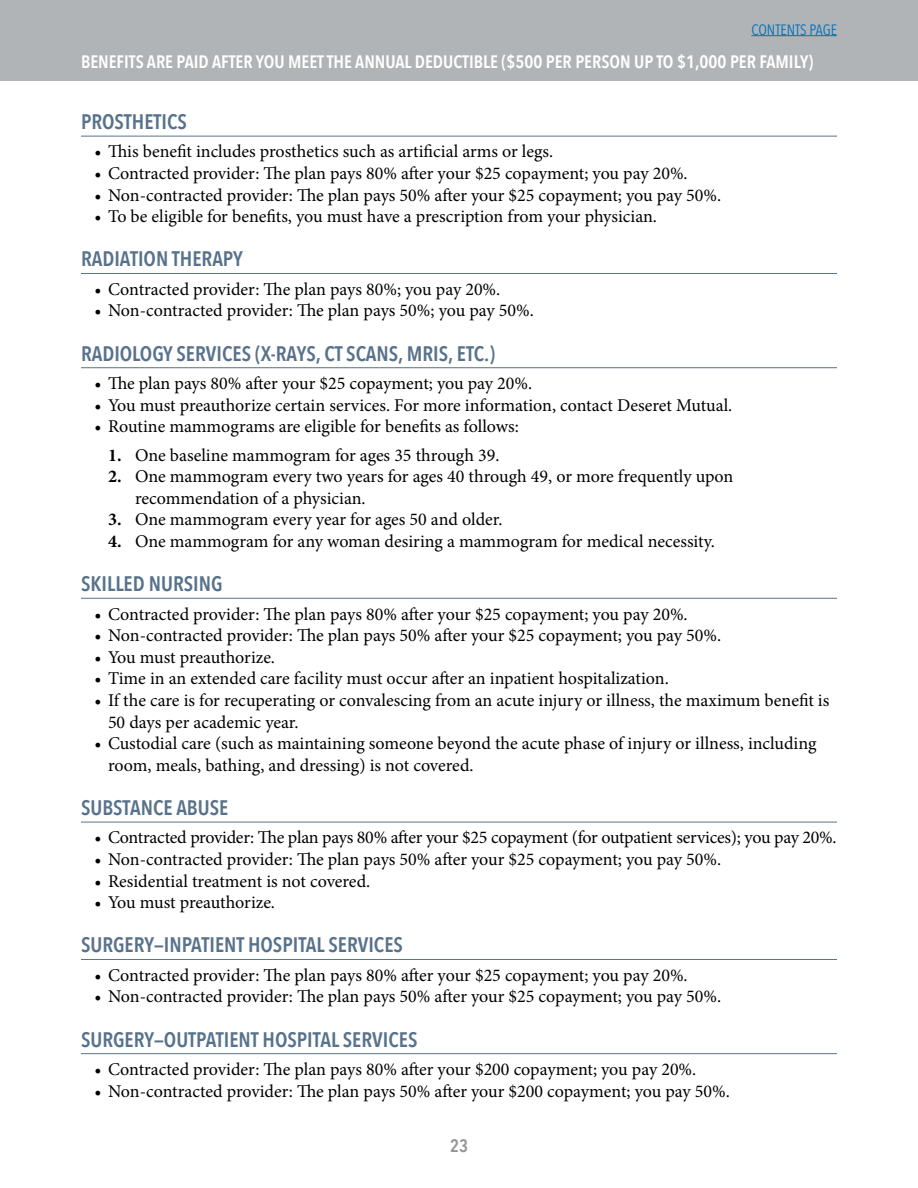
<style>
.page{position:relative;width:918px;height:1188px;background:#fff}
.page>*{position:absolute;margin:0;border:0;box-sizing:border-box;transform-origin:0 0}
.t1{font:600 21px "Avenir Next Condensed";color:#58728b}
.t2{font:18px/21.6px "Minion Pro";letter-spacing:-.005em;color:#000}
.t3{font:600 18px "Avenir Next Condensed";color:#fff}
.t4{font:600 18px "Avenir Next Condensed";color:#939598}
.t5{font:15px "Avenir Next Condensed";color:#0072bc}
.s1{font-weight:700}
</style>
<div class="page">
<hr style="left:81px;top:136px;width:756px;height:1px;background:#58728b">
<hr style="left:81px;top:273px;width:756px;height:1px;background:#58728b">
<hr style="left:81px;top:367px;width:756px;height:1px;background:#58728b">
<hr style="left:81px;top:598px;width:756px;height:1px;background:#58728b">
<hr style="left:81px;top:822px;width:756px;height:1px;background:#58728b">
<hr style="left:81px;top:959px;width:756px;height:1px;background:#58728b">
<hr style="left:81px;top:1053px;width:756px;height:1px;background:#58728b">
<div style="left:0;top:0;width:918px;height:81px;background:#b1b4b6"></div>
<hr style="left:751px;top:35px;width:86px;height:1px;background:#0072bc">
<p class="t5" style="left:751px;top:16px;width:87px">CONTENTS PAGE</p>
<p class="t3" style="left:81px;top:46px;width:734px">BENEFITS ARE PAID AFTER YOU MEET THE ANNUAL DEDUCTIBLE ($500 PER PERSON UP TO $1,000 PER FAMILY)</p>
<p class="t1" style="left:81px;top:104px;width:107px">PROSTHETICS</p>
<p class="t2" style="left:94px;top:141px;width:460px">• This benefit includes prosthetics such as artificial arms or legs.</p>
<p class="t2" style="left:94px;top:162px;width:595px">• Contracted provider: The plan pays 80% after your $25 copayment; you pay 20%.</p>
<p class="t2" style="left:94px;top:184px;width:628px">• Non-contracted provider: The plan pays 50% after your $25 copayment; you pay 50%.</p>
<p class="t2" style="left:94px;top:206px;width:564px">• To be eligible for benefits, you must have a prescription from your physician.</p>
<p class="t1" style="left:81px;top:241px;width:163px">RADIATION THERAPY</p>
<p class="t2" style="left:94px;top:278px;width:407px">• Contracted provider: The plan pays 80%; you pay 20%.</p>
<p class="t2" style="left:94px;top:300px;width:441px">• Non-contracted provider: The plan pays 50%; you pay 50%.</p>
<p class="t1" style="left:81px;top:335px;width:415px">RADIOLOGY SERVICES (X-RAYS, CT SCANS, MRIS, ETC.)</p>
<p class="t2" style="left:94px;top:372px;width:439px">• The plan pays 80% after your $25 copayment; you pay 20%.</p>
<p class="t2" style="left:94px;top:394px;width:639px">• You must preauthorize certain services. For more information, contact Deseret Mutual.</p>
<p class="t2" style="left:94px;top:416px;width:426px">• Routine mammograms are eligible for benefits as follows:</p>
<p class="t2" style="left:108px;top:444px;width:393px"><span class="s1">1.</span> One baseline mammogram for ages 35 through 39.</p>
<p class="t2" style="left:135px;top:466px;width:600px;text-indent:-27px"><span class="s1">2.</span> One mammogram every two years for ages 40 through 49, or more frequently upon recommendation of a physician.</p>
<p class="t2" style="left:108px;top:509px;width:396px"><span class="s1">3.</span> One mammogram every year for ages 50 and older.</p>
<p class="t2" style="left:108px;top:530px;width:608px"><span class="s1">4.</span> One mammogram for any woman desiring a mammogram for medical necessity.</p>
<p class="t1" style="left:81px;top:566px;width:143px">SKILLED NURSING</p>
<p class="t2" style="left:94px;top:603px;width:595px">• Contracted provider: The plan pays 80% after your $25 copayment; you pay 20%.</p>
<p class="t2" style="left:94px;top:625px;width:628px">• Non-contracted provider: The plan pays 50% after your $25 copayment; you pay 50%.</p>
<p class="t2" style="left:94px;top:646px;width:182px">• You must preauthorize.</p>
<p class="t2" style="left:94px;top:668px;width:576px">• Time in an extended care facility must occur after an inpatient hospitalization.</p>
<p class="t2" style="left:108px;top:689px;width:723px;text-indent:-14px">• If the care is for recuperating or convalescing from an acute injury or illness, the maximum benefit is<br>50 days per academic year.</p>
<p class="t2" style="left:108px;top:733px;width:710px;text-indent:-14px">• Custodial care (such as maintaining someone beyond the acute phase of injury or illness, including room, meals, bathing, and dressing) is not covered.</p>
<p class="t1" style="left:81px;top:789px;width:149px">SUBSTANCE ABUSE</p>
<p class="t2" style="left:94px;top:827px;width:744px">• Contracted provider: The plan pays 80% after your $25 copayment (for outpatient services); you pay 20%.</p>
<p class="t2" style="left:94px;top:848px;width:628px">• Non-contracted provider: The plan pays 50% after your $25 copayment; you pay 50%.</p>
<p class="t2" style="left:94px;top:870px;width:277px">• Residential treatment is not covered.</p>
<p class="t2" style="left:94px;top:892px;width:182px">• You must preauthorize.</p>
<p class="t1" style="left:81px;top:927px;width:323px">SURGERY—INPATIENT HOSPITAL SERVICES</p>
<p class="t2" style="left:94px;top:964px;width:595px">• Contracted provider: The plan pays 80% after your $25 copayment; you pay 20%.</p>
<p class="t2" style="left:94px;top:986px;width:628px">• Non-contracted provider: The plan pays 50% after your $25 copayment; you pay 50%.</p>
<p class="t1" style="left:81px;top:1021px;width:338px">SURGERY—OUTPATIENT HOSPITAL SERVICES</p>
<p class="t2" style="left:94px;top:1058px;width:603px">• Contracted provider: The plan pays 80% after your $200 copayment; you pay 20%.</p>
<p class="t2" style="left:94px;top:1080px;width:637px">• Non-contracted provider: The plan pays 50% after your $200 copayment; you pay 50%.</p>
<p class="t4" style="left:450px;top:1130px;width:19px">23</p>
</div>
